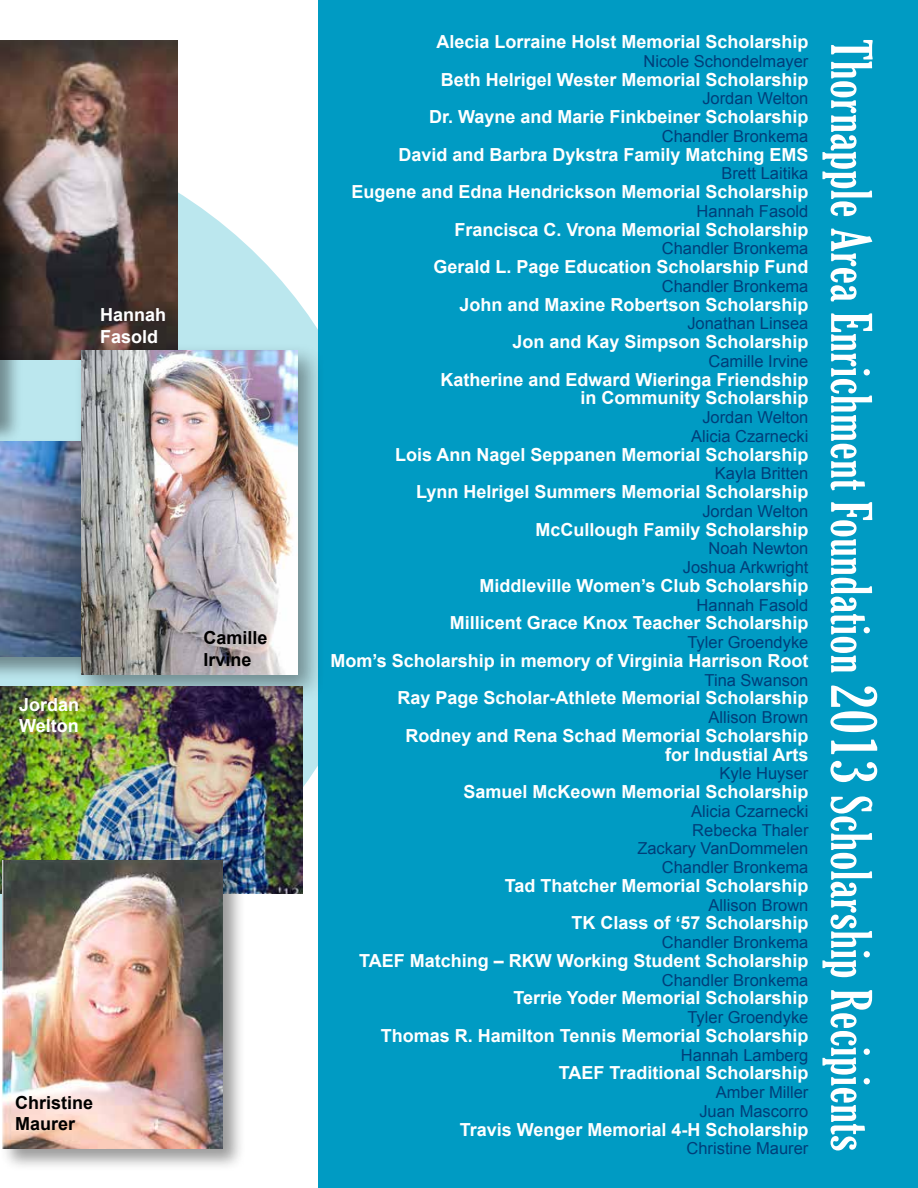
<style>
.page{position:relative;width:918px;height:1188px;background:#fff}
.page>*{position:absolute;margin:0;border:0;box-sizing:border-box;transform-origin:0 0}
.t1{font:extra-condensed 54px "Gloucester";letter-spacing:.015em;color:#fff}
.t2{font:700 18px/18.8px "Arial";color:#fff;text-align:right}
.t3{font:700 18px/21.6px "Arial";color:#000}
.t4{font:16.5px/18.8px "Arial";color:#003e79;text-align:right}
.s1{font-size:63px}
</style>
<div class="page">
<svg style="left:0;top:116px;width:319px;height:863px"></svg>
<div style="left:319px;top:0;width:599px;height:1188px;background:#009bc3"></div>
<img style="left:0;top:40px;width:178px;height:320px">
<div style="left:0;top:438px;width:120px;height:243px;background:#000;opacity:.4"></div>
<img style="left:0;top:441px;width:74px;height:216px">
<div style="left:74px;top:343px;width:252px;height:360px;background:#000;opacity:.4"></div>
<img style="left:81px;top:351px;width:216px;height:324px">
<div style="left:0;top:112px;width:23px;height:333px;background:#000;opacity:.4"></div>
<img style="left:0;top:687px;width:302px;height:207px">
<div style="left:0;top:857px;width:246px;height:315px;background:#000;opacity:.4"></div>
<img style="left:2px;top:860px;width:220px;height:288px">
<p class="t2" style="left:100px;top:305px;width:68px;line-height:21.6px;text-align:left">Hannah<br>Fasold</p>
<p class="t2" style="left:19px;top:694px;width:62px;line-height:21.6px;text-align:left">Jordan<br>Welton</p>
<p class="t3" style="left:203px;top:628px;width:66px">Camille<br>Irvine</p>
<p class="t3" style="left:15px;top:1092px;width:80px">Christine<br>Maurer</p>
<p class="t2" style="left:436px;top:33px;width:374px">Alecia Lorraine Holst Memorial Scholarship</p>
<p class="t4" style="left:643px;top:52px;width:167px">Nicole Schondelmayer</p>
<p class="t2" style="left:441px;top:70px;width:369px">Beth Helrigel Wester Memorial Scholarship</p>
<p class="t4" style="left:702px;top:89px;width:108px">Jordan Welton</p>
<p class="t2" style="left:429px;top:108px;width:381px">Dr. Wayne and Marie Finkbeiner Scholarship</p>
<p class="t4" style="left:662px;top:127px;width:148px">Chandler Bronkema</p>
<p class="t2" style="left:398px;top:145px;width:412px">David and Barbra Dykstra Family Matching EMS</p>
<p class="t4" style="left:721px;top:164px;width:89px">Brett Laitika</p>
<p class="t2" style="left:351px;top:183px;width:459px">Eugene and Edna Hendrickson Memorial Scholarship</p>
<p class="t4" style="left:697px;top:202px;width:113px">Hannah Fasold</p>
<p class="t2" style="left:454px;top:220px;width:356px">Francisca C. Vrona Memorial Scholarship</p>
<p class="t4" style="left:662px;top:239px;width:148px">Chandler Bronkema</p>
<p class="t2" style="left:433px;top:258px;width:377px">Gerald L. Page Education Scholarship Fund</p>
<p class="t4" style="left:662px;top:277px;width:148px">Chandler Bronkema</p>
<p class="t2" style="left:459px;top:295px;width:351px">John and Maxine Robertson Scholarship</p>
<p class="t4" style="left:687px;top:314px;width:123px">Jonathan Linsea</p>
<p class="t2" style="left:512px;top:333px;width:298px">Jon and Kay Simpson Scholarship</p>
<p class="t4" style="left:709px;top:352px;width:101px">Camille Irvine</p>
<p class="t2" style="left:441px;top:370px;width:369px">Katherine and Edward Wieringa Friendship in Community Scholarship</p>
<p class="t4" style="left:691px;top:408px;width:119px">Jordan Welton<br>Alicia Czarnecki</p>
<p class="t2" style="left:395px;top:445px;width:415px">Lois Ann Nagel Seppanen Memorial Scholarship</p>
<p class="t4" style="left:715px;top:464px;width:95px">Kayla Britten</p>
<p class="t2" style="left:416px;top:483px;width:394px">Lynn Helrigel Summers Memorial Scholarship</p>
<p class="t4" style="left:702px;top:502px;width:108px">Jordan Welton</p>
<p class="t2" style="left:535px;top:520px;width:275px">McCullough Family Scholarship</p>
<p class="t4" style="left:683px;top:539px;width:127px">Noah Newton<br>Joshua Arkwright</p>
<p class="t2" style="left:479px;top:577px;width:331px">Middleville Women’s Club Scholarship</p>
<p class="t4" style="left:697px;top:596px;width:113px">Hannah Fasold</p>
<p class="t2" style="left:450px;top:614px;width:360px">Millicent Grace Knox Teacher Scholarship</p>
<p class="t4" style="left:687px;top:633px;width:123px">Tyler Groendyke</p>
<p class="t2" style="left:330px;top:652px;width:480px">Mom’s Scholarship in memory of Virginia Harrison Root</p>
<p class="t4" style="left:705px;top:671px;width:105px">Tina Swanson</p>
<p class="t2" style="left:397px;top:689px;width:413px">Ray Page Scholar-Athlete Memorial Scholarship</p>
<p class="t4" style="left:709px;top:708px;width:101px">Allison Brown</p>
<p class="t2" style="left:405px;top:727px;width:405px">Rodney and Rena Schad Memorial Scholarship for Industial Arts</p>
<p class="t4" style="left:720px;top:764px;width:90px">Kyle Huyser</p>
<p class="t2" style="left:463px;top:783px;width:347px">Samuel McKeown Memorial Scholarship</p>
<p class="t4" style="left:637px;top:802px;width:173px">Alicia Czarnecki<br>Rebecka Thaler<br>Zackary VanDommelen<br>Chandler Bronkema</p>
<p class="t2" style="left:505px;top:877px;width:305px">Tad Thatcher Memorial Scholarship</p>
<p class="t4" style="left:709px;top:896px;width:101px">Allison Brown</p>
<p class="t2" style="left:571px;top:914px;width:239px">TK Class of ‘57 Scholarship</p>
<p class="t4" style="left:662px;top:933px;width:148px">Chandler Bronkema</p>
<p class="t2" style="left:359px;top:952px;width:451px">TAEF Matching – RKW Working Student Scholarship</p>
<p class="t4" style="left:662px;top:971px;width:148px">Chandler Bronkema</p>
<p class="t2" style="left:513px;top:989px;width:297px">Terrie Yoder Memorial Scholarship</p>
<p class="t4" style="left:687px;top:1008px;width:123px">Tyler Groendyke</p>
<p class="t2" style="left:381px;top:1027px;width:429px">Thomas R. Hamilton Tennis Memorial Scholarship</p>
<p class="t4" style="left:681px;top:1046px;width:129px">Hannah Lamberg</p>
<p class="t2" style="left:559px;top:1064px;width:251px">TAEF Traditional Scholarship</p>
<p class="t4" style="left:699px;top:1083px;width:111px">Amber Miller<br>Juan Mascorro</p>
<p class="t2" style="left:460px;top:1120px;width:350px">Travis Wenger Memorial 4-H Scholarship</p>
<p class="t4" style="left:687px;top:1139px;width:123px">Christine Maurer</p>
<h1 class="t1" style="left:882px;top:39px;width:1113px;rotate:90deg">Thornapple Area Enrichment Foundation <span class="s1">2013</span> Scholarship Recipients</h1>
</div>
